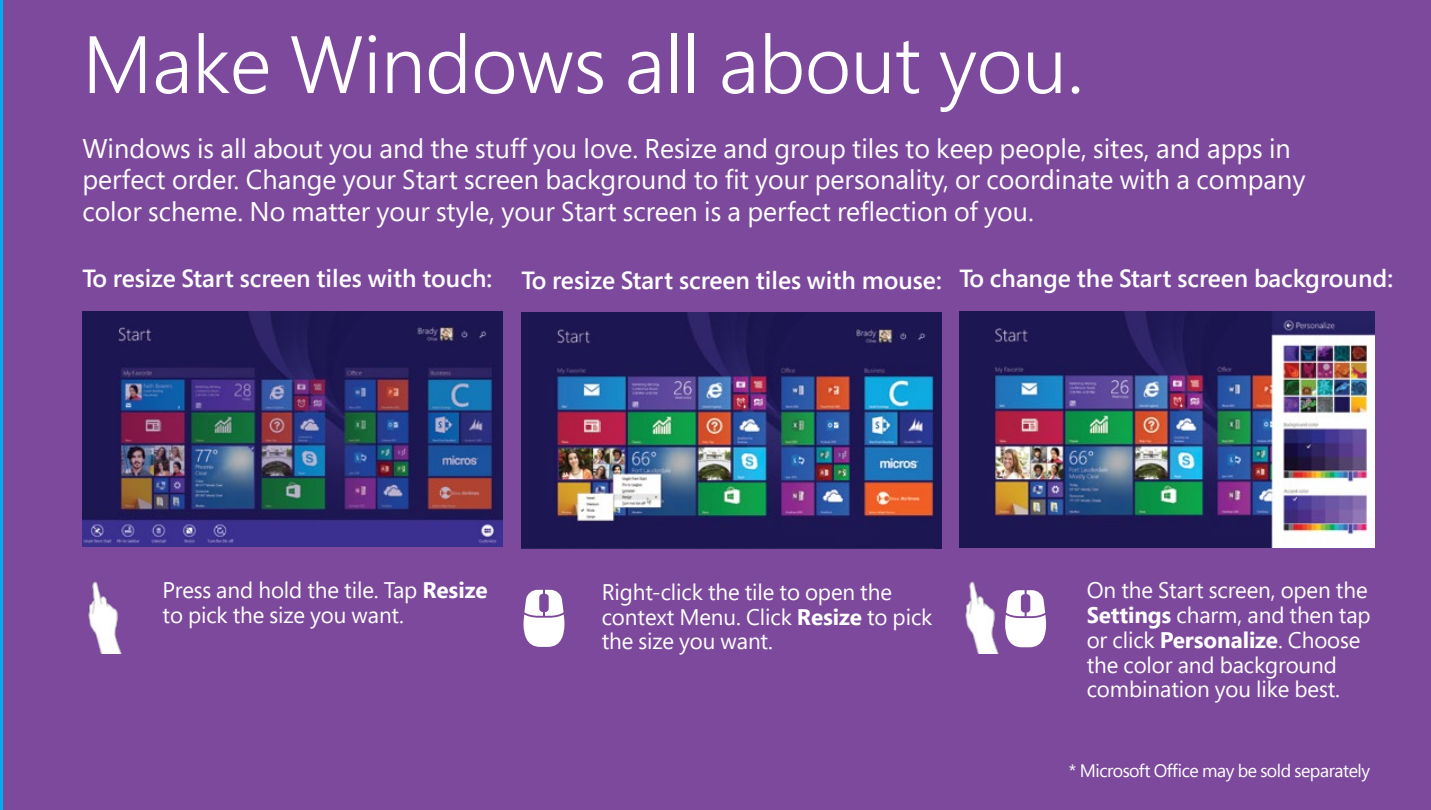
<style>
.page{position:relative;width:1431px;height:810px;background:#7d499d}
.page>*{position:absolute;margin:0;border:0;box-sizing:border-box;transform-origin:0 0}
.t1{font:300 81px "Segoe Pro";letter-spacing:-.005em;color:#fff}
.t2{font:27px/31.5px "Segoe Pro";color:#fff}
.t3{font:600 24.75px "Segoe Pro";color:#fff}
.t4{font:22.5px/24.8px "Segoe Pro";letter-spacing:-.005em;color:#fff}
.t5{font:18px "Segoe Pro";letter-spacing:-.025em;color:#fff}
.s1{font-weight:700}
</style>
<div class="page">
<img style="left:82px;top:311px;width:420px;height:235px">
<img style="left:959px;top:311px;width:416px;height:236px">
<svg style="left:1005px;top:590px;width:41px;height:57px"></svg>
<img style="left:88px;top:581px;width:34px;height:72px">
<img style="left:965px;top:581px;width:34px;height:72px">
<img style="left:522px;top:313px;width:420px;height:235px">
<hr style="left:0;top:0;width:2px;height:810px;background:#00aeef">
<svg style="left:523px;top:590px;width:42px;height:57px"></svg>
<h1 class="t1" style="left:82px;top:9px;width:1004px">Make Windows all about you.</h1>
<p class="t2" style="left:82px;top:132px;width:1225px">Windows is all about you and the stuff you love. Resize and group tiles to keep people, sites, and apps in perfect order. Change your Start screen background to fit your personality, or coordinate with a company color scheme. No matter your style, your Start screen is a perfect reflection of you.</p>
<p class="t3" style="left:82px;top:262px;width:411px">To resize Start screen tiles with touch:</p>
<p class="t3" style="left:959px;top:262px;width:435px">To change the Start screen background:</p>
<p class="t3" style="left:522px;top:263px;width:422px">To resize Start screen tiles with mouse:</p>
<p class="t4" style="left:162px;top:577px;width:327px">Press and hold the tile. Tap <span class="s1">Resize </span>to pick the size you want.</p>
<p class="t4" style="left:1087px;top:577px;width:286px">On the Start screen, open the<br><span class="s1">Settings</span> charm, and then tap or click <span class="s1">Personalize</span>. Choose the color and background combination you like best.</p>
<p class="t4" style="left:602px;top:579px;width:332px">Right-click the tile to open the context Menu. Click <span class="s1">Resize</span> to pick the size you want.</p>
<p class="t5" style="left:1069px;top:758px;width:303px">* Microsoft Office may be sold separately</p>
</div>
